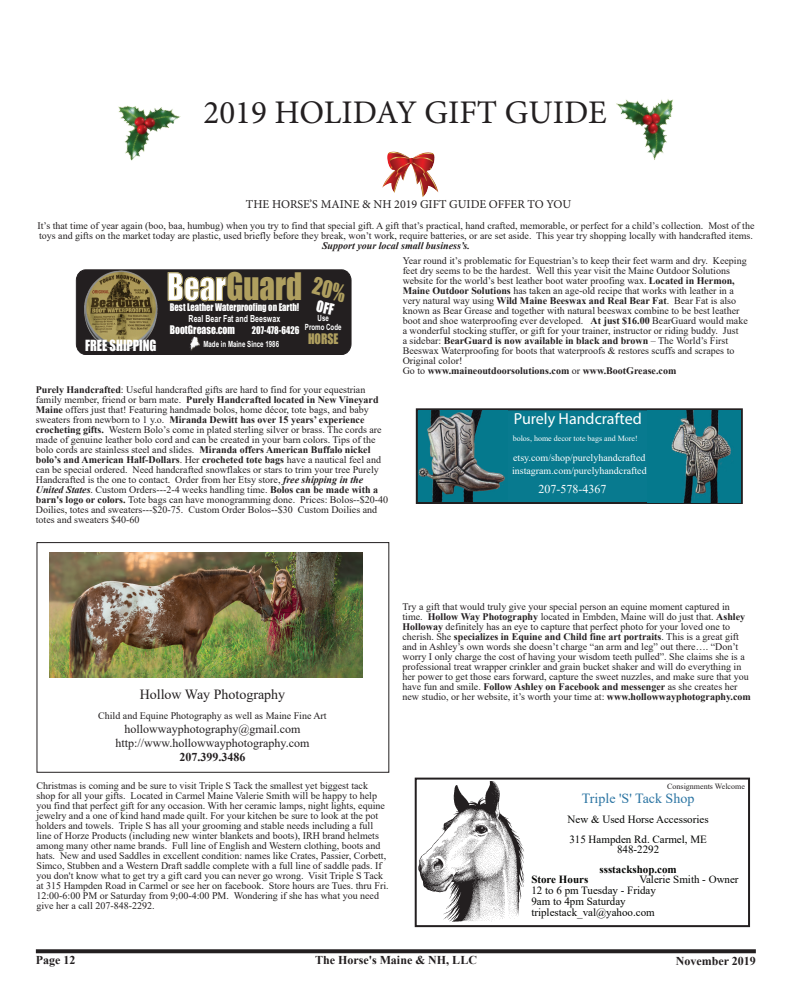
<style>
.page{position:relative;width:792px;height:1008px;background:#fff}
.page>*{position:absolute;margin:0;border:0;box-sizing:border-box;transform-origin:0 0}
.t1{font:35px "Impact";color:#af9f5f;scale:.88 1}
.t2{font:33px "Minion Pro";color:#231f20}
.t3{font:16px "Myriad Pro";color:#fff}
.t4{font:14.3px "Impact";color:#fff;scale:.88 1}
.t5{font:14px "Times New Roman";color:#231f20}
.t6{font:14px "Times New Roman";color:#2c75a3}
.t7{font:13.4px "Impact";color:#af9f5f;scale:.88 1}
.t8{font:12px/14px "Times New Roman";color:#231f20;text-align:center}
.t9{font:700 12px "Times New Roman";color:#231f20}
.t10{font:12px "Minion Pro";color:#231f20}
.t11{font:12px "Times New Roman";color:#fff}
.t12{font:11px/11px "Times New Roman";color:#040503}
.t13{font:700 11px "Times New Roman";color:#040503}
.t14{font:11px "Impact";color:#fff;scale:.88 1}
.t15{font:10px/10px "Times New Roman";color:#231f20}
.t16{font:10px "Times New Roman";color:#fff}
.t17{font:italic 700 10px "Times New Roman";color:#231f20}
.t18{font:9.8px "Impact";color:#fff;scale:.88 1}
.t19{font:700 9.8px "Arial Narrow";color:#fff;scale:.88 1}
.t20{font:700 8.5px/9px "Arial Narrow";color:#fff;text-align:center;scale:.88 1}
.t21{font:8px "Times New Roman";color:#fff}
.t22{font:8px "Times New Roman";color:#231f20}
.s1{color:#fff}
.s2{font-weight:700}
.s3{font-weight:700;font-style:italic}
</style>
<div class="page">
<svg style="left:36px;top:949px;width:720px;height:4px;background:#322e2f"></svg>
<div style="left:415px;top:778px;width:335px;height:149px;border:2px solid #231f20"></div>
<img style="left:118px;top:105px;width:63px;height:56px">
<img style="left:616px;top:99px;width:57px;height:61px">
<img style="left:382px;top:151px;width:57px;height:46px">
<div style="left:36px;top:542px;width:353px;height:231px;border:1px solid #231f20"></div>
<div style="left:417px;top:409px;width:325px;height:94px;background:#087a8f"></div>
<div style="left:416px;top:408px;width:327px;height:96px;border:2px solid #231f20"></div>
<img style="left:418px;top:411px;width:89px;height:91px">
<img style="left:648px;top:410px;width:93px;height:92px">
<img style="left:49px;top:553px;width:314px;height:124px">
<img style="left:415px;top:782px;width:110px;height:140px">
<svg style="left:76px;top:270px;width:275px;height:85px;background:#3a342b"></svg>
<h2 class="t2" style="left:203px;top:90px;width:405px">2019 HOLIDAY GIFT GUIDE</h2>
<p class="t10" style="left:246px;top:196px;width:327px">THE HORSE’S MAINE &amp; NH 2019 GIFT GUIDE OFFER TO YOU</p>
<p class="t15" style="left:37px;top:220px;width:719px">It’s that time of year again (boo, baa, humbug) when you try to find that special gift. A gift that’s practical, hand crafted, memorable, or perfect for a child’s collection. Most of the toys and gifts on the market today are plastic, used briefly before they break, won’t work, require batteries, or are set aside. This year try shopping locally with handcrafted items.</p>
<p class="t17" style="left:322px;top:238px;width:149px">Support your local small business’s.</p>
<h3 class="t4" style="left:85px;top:334px;width:83px">FREE SHIPPING</h3>
<h1 class="t1" style="left:167px;top:260px;width:155px"><span class="s1">Bear</span>Guard</h1>
<p class="t19" style="left:189px;top:311px;width:106px">Real Bear Fat and Beeswax</p>
<p class="t20" style="left:305px;top:313px;width:43px">Use<br>Promo Code</p>
<h3 class="t7" style="left:308px;top:329px;width:36px">HORSE</h3>
<p class="t18" style="left:170px;top:300px;width:149px">Best Leather Waterproofing on Earth!</p>
<p class="t20" style="left:203px;top:339px;width:88px">Made in Maine Since 1986</p>
<p class="t14" style="left:170px;top:321px;width:76px">BootGrease.com</p>
<p class="t18" style="left:252px;top:323px;width:55px">207-478-6426</p>
<p class="t15" style="left:36px;top:384px;width:354px"><span class="s2">Purely Handcrafted</span>: Useful handcrafted gifts are hard to find for your equestrian family member, friend or barn mate. <span class="s2">Purely Handcrafted located in New Vineyard Maine</span> offers just that! Featuring handmade bolos, home décor, tote bags, and baby sweaters from newborn to 1 y.o. <span class="s2">Miranda Dewitt has over 15 years’ experience crocheting gifts.</span> Western Bolo’s come in plated sterling silver or brass. The cords are made of genuine leather bolo cord and can be created in your barn colors. Tips of the bolo cords are stainless steel and slides. <span class="s2">Miranda offers American Buffalo nickel bolo’s and American Half-Dollars</span>. Her <span class="s2">crocheted tote bags</span> have a nautical feel and can be special ordered. Need handcrafted snowflakes or stars to trim your tree Purely Handcrafted is the one to contact. Order from her Etsy store, <span class="s3">free shipping in the United States</span>. Custom Orders---2-4 weeks handling time. <span class="s2">Bolos can be made with a barn's logo or colors.</span> Tote bags can have monogramming done. Prices: Bolos--$20-40<br>Doilies, totes and sweaters---$20-75. Custom Order Bolos--$30 Custom Doilies and totes and sweaters $40-60</p>
<p class="t15" style="left:403px;top:256px;width:347px">Year round it’s problematic for Equestrian’s to keep their feet warm and dry. Keeping feet dry seems to be the hardest. Well this year visit the Maine Outdoor Solutions website for the world’s best leather boot water proofing wax. <span class="s2">Located in Hermon, Maine Outdoor Solutions</span> has taken an age-old recipe that works with leather in a very natural way using <span class="s2">Wild Maine Beeswax and Real Bear Fat</span>. Bear Fat is also known as Bear Grease and together with natural beeswax combine to be best leather boot and shoe waterproofing ever developed. <span class="s2">At just $16.00</span> BearGuard would make a wonderful stocking stuffer, or gift for your trainer, instructor or riding buddy. Just<br>a sidebar: <span class="s2">BearGuard is now available in black and brown</span> – The World’s First Beeswax Waterproofing for boots that waterproofs &amp; restores scuffs and scrapes to Original color!<br>Go to <span class="s2">www.maineoutdoorsolutions.com</span> or <span class="s2">www.BootGrease.com</span></p>
<h3 class="t3" style="left:514px;top:408px;width:130px">Purely Handcrafted</h3>
<p class="t21" style="left:513px;top:433px;width:127px">bolos, home decor tote bags and More!</p>
<p class="t16" style="left:512px;top:463px;width:136px">instagram.com/purelyhandcrafted</p>
<p class="t16" style="left:513px;top:450px;width:134px">etsy.com/shop/purelyhandcrafted</p>
<p class="t11" style="left:538px;top:480px;width:69px">207-578-4367</p>
<h3 class="t5" style="left:140px;top:684px;width:147px">Hollow Way Photography</h3>
<p class="t15" style="left:98px;top:710px;width:230px">Child and Equine Photography as well as Maine Fine Art</p>
<p class="t8" style="left:116px;top:721px;width:195px">hollowwayphotography@gmail.com http://www.hollowwayphotography.com</p>
<p class="t9" style="left:179px;top:748px;width:67px">207.399.3486</p>
<p class="t15" style="left:403px;top:601px;width:350px">Try a gift that would truly give your special person an equine moment captured in time. <span class="s2">Hollow Way Photography</span> located in Embden, Maine will do just that. <span class="s2">Ashley Holloway</span> definitely has an eye to capture that perfect photo for your loved one to cherish. She <span class="s2">specializes in Equine and Child fine art portraits</span>. This is a great gift and in Ashley’s own words she doesn’t charge “an arm and leg” out there…. “Don’t worry I only charge the cost of having your wisdom teeth pulled”. She claims she is a professional treat wrapper crinkler and grain bucket shaker and will do everything in her power to get those ears forward, capture the sweet nuzzles, and make sure that you have fun and smile. <span class="s2">Follow Ashley on Facebook and messenger</span> as she creates her new studio, or her website, it’s worth your time at: <span class="s2">www.hollowwayphotography.com</span></p>
<p class="t15" style="left:36px;top:780px;width:354px">Christmas is coming and be sure to visit Triple S Tack the smallest yet biggest tack shop for all your gifts. Located in Carmel Maine Valerie Smith will be happy to help you find that perfect gift for any occasion. With her ceramic lamps, night lights, equine jewelry and a one of kind hand made quilt. For your kitchen be sure to look at the pot holders and towels. Triple S has all your grooming and stable needs including a full line of Horze Products (including new winter blankets and boots), IRH brand helmets among many other name brands. Full line of English and Western clothing, boots and hats. New and used Saddles in excellent condition: names like Crates, Passier, Corbett, Simco, Stubben and a Western Draft saddle complete with a full line of saddle pads. If you don't know what to get try a gift card you can never go wrong. Visit Triple S Tack at 315 Hampden Road in Carmel or see her on facebook. Store hours are Tues. thru Fri.<br>12:00-6:00 PM or Saturday from 9;00-4:00 PM. Wondering if she has what you need give her a call 207-848-2292.</p>
<p class="t22" style="left:667px;top:781px;width:79px">Consignments Welcome</p>
<h3 class="t6" style="left:582px;top:788px;width:114px">Triple 'S' Tack Shop</h3>
<p class="t12" style="left:568px;top:809px;width:143px;line-height:20px">New &amp; Used Horse Accessories<br>315 Hampden Rd. Carmel, ME</p>
<p class="t12" style="left:617px;top:843px;width:44px">848-2292</p>
<p class="t13" style="left:599px;top:861px;width:79px">ssstackshop.com</p>
<p class="t13" style="left:531px;top:871px;width:58px">Store Hours</p>
<p class="t12" style="left:531px;top:873px;width:209px;text-indent:108px">Valerie Smith - Owner<br>12 to 6 pm Tuesday - Friday<br>9am to 4pm Saturday triplestack_val@yahoo.com</p>
<p class="t9" style="left:36px;top:951px;width:41px">Page 12</p>
<p class="t9" style="left:315px;top:951px;width:163px">The Horse's Maine &amp; NH, LLC</p>
<p class="t9" style="left:676px;top:952px;width:82px">November 2019</p>
</div>
